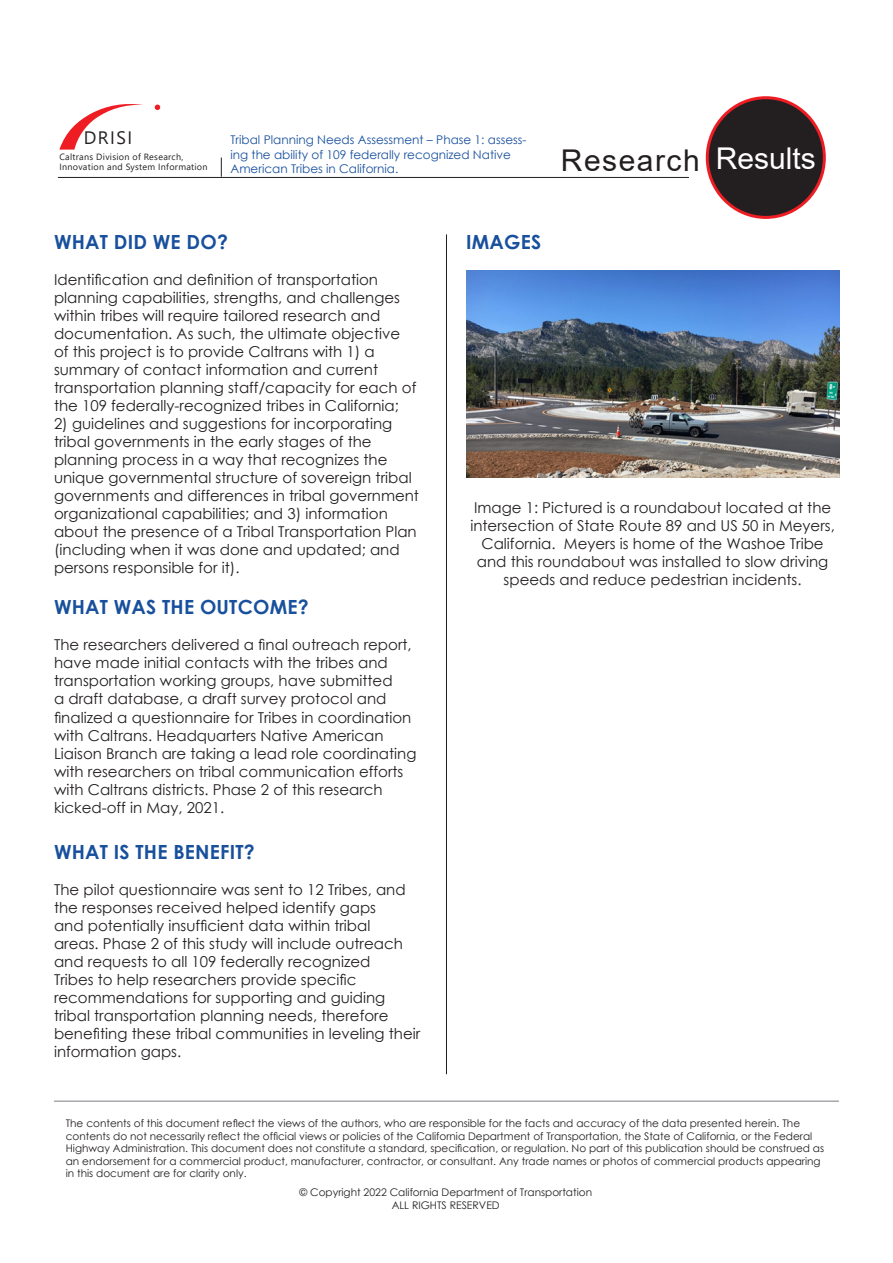
<style>
.page{position:relative;width:893px;height:1263px;background:#fff}
.page>*{position:absolute;margin:0;border:0;box-sizing:border-box;transform-origin:0 0}
.t1{font:30px "Arial";letter-spacing:.05em;color:#231f20}
.t2{font:30px "Arial";color:#fff}
.Body_Copy{font:700 19.5px "Century Gothic";letter-spacing:.01em;color:#18509d}
.Heading_level_1_for{font:700 19.5px "Century Gothic";letter-spacing:.01em;color:#18509d}
.t3{font:18px "Segoe UI";letter-spacing:.08em;color:#231f20}
.Body_Copy-2{font:15px/18px "Century Gothic";color:#231f20}
.t4{font:12px/14.4px "Century Gothic";color:#18509d}
.t5{font:10.5px/12.6px "Century Gothic";color:#231f20}
.t6{font:9px/10.8px "Segoe UI";letter-spacing:.03em;color:#231f20}
</style>
<div class="page">
<hr style="left:58px;top:177px;width:631px;height:1px;background:#231f20">
<svg style="left:221px;top:158px;width:1px;height:19px"></svg>
<hr style="left:446px;top:234px;width:1px;height:840px;background:#231f20">
<hr style="left:54px;top:1100px;width:785px;height:2px;background:#a8a9ad">
<svg style="left:59px;top:104px;width:84px;height:46px"></svg>
<svg style="left:155px;top:105px;width:5px;height:5px"></svg>
<div style="left:707px;top:98px;width:117px;height:119px;background:#231f20;border-radius:50%"></div>
<div style="left:706px;top:96px;width:120px;height:123px;border:3px solid #ee1d23;border-radius:50%"></div>
<img style="left:467px;top:270px;width:373px;height:207px">
<p class="t3" style="left:84px;top:120px;width:50px">DRISI</p>
<p class="t6" style="left:59px;top:150px;width:150px">Caltrans Division of Research,<br>Innovation and System Information</p>
<h1 class="t2" style="left:716px;top:138px;width:102px">Results</h1>
<p class="t4" style="left:230px;top:132px;width:298px">Tribal Planning Needs Assessment – Phase 1: assess&shy;ing the ability of 109 federally recognized Native<br>American Tribes in California.</p>
<h1 class="t1" style="left:561px;top:140px;width:140px">Research</h1>
<p class="Body_Copy" style="left:54px;top:227px;width:175px">WHAT DID WE DO?</p>
<p class="Body_Copy-2" style="left:54px;top:270px;width:364px">Identification and definition of transportation planning capabilities, strengths, and challenges within tribes will require tailored research and documentation. As such, the ultimate objective of this project is to provide Caltrans with 1) a summary of contact information and current transportation planning staff/capacity for each of the 109 federally-recognized tribes in California;</p>
<p class="Body_Copy-2" style="left:54px;top:414px;width:367px">2) guidelines and suggestions for incorporating tribal governments in the early stages of the planning process in a way that recognizes the unique governmental structure of sovereign tribal governments and differences in tribal government organizational capabilities; and 3) information about the presence of a Tribal Transportation Plan (including when it was done and updated; and persons responsible for it).</p>
<p class="Body_Copy" style="left:54px;top:593px;width:256px">WHAT WAS THE OUTCOME?</p>
<p class="Body_Copy-2" style="left:54px;top:636px;width:364px">The researchers delivered a final outreach report, have made initial contacts with the tribes and transportation working groups, have submitted<br>a draft database, a draft survey protocol and finalized a questionnaire for Tribes in coordination with Caltrans. Headquarters Native American Liaison Branch are taking a lead role coordinating with researchers on tribal communication efforts with Caltrans districts. Phase 2 of this research kicked-off in May, 2021.</p>
<p class="Body_Copy" style="left:54px;top:837px;width:202px">WHAT IS THE BENEFIT?</p>
<p class="Body_Copy-2" style="left:54px;top:881px;width:368px">The pilot questionnaire was sent to 12 Tribes, and the responses received helped identify gaps<br>and potentially insufficient data within tribal<br>areas. Phase 2 of this study will include outreach and requests to all 109 federally recognized<br>Tribes to help researchers provide specific recommendations for supporting and guiding tribal transportation planning needs, therefore benefiting these tribal communities in leveling their information gaps.</p>
<p class="Heading_level_1_for" style="left:466px;top:227px;width:77px">IMAGES</p>
<p class="Body_Copy-2" style="left:470px;top:499px;width:366px;text-align:center">Image 1: Pictured is a roundabout located at the intersection of State Route 89 and US 50 in Meyers, California. Meyers is home of the Washoe Tribe and this roundabout was installed to slow driving speeds and reduce pedestrian incidents.</p>
<p class="t5" style="left:66px;top:1117px;width:760px">The contents of this document reflect the views of the authors, who are responsible for the facts and accuracy of the data presented herein. The contents do not necessarily reflect the official views or policies of the California Department of Transportation, the State of California, or the Federal Highway Administration. This document does not constitute a standard, specification, or regulation. No part of this publication should be construed as an endorsement for a commercial product, manufacturer, contractor, or consultant. Any trade names or photos of commercial products appearing in this document are for clarity only.</p>
<p class="t5" style="left:299px;top:1186px;width:294px">© Copyright 2022 California Department of Transportation</p>
<p class="t5" style="left:392px;top:1199px;width:110px">ALL RIGHTS RESERVED</p>
</div>
